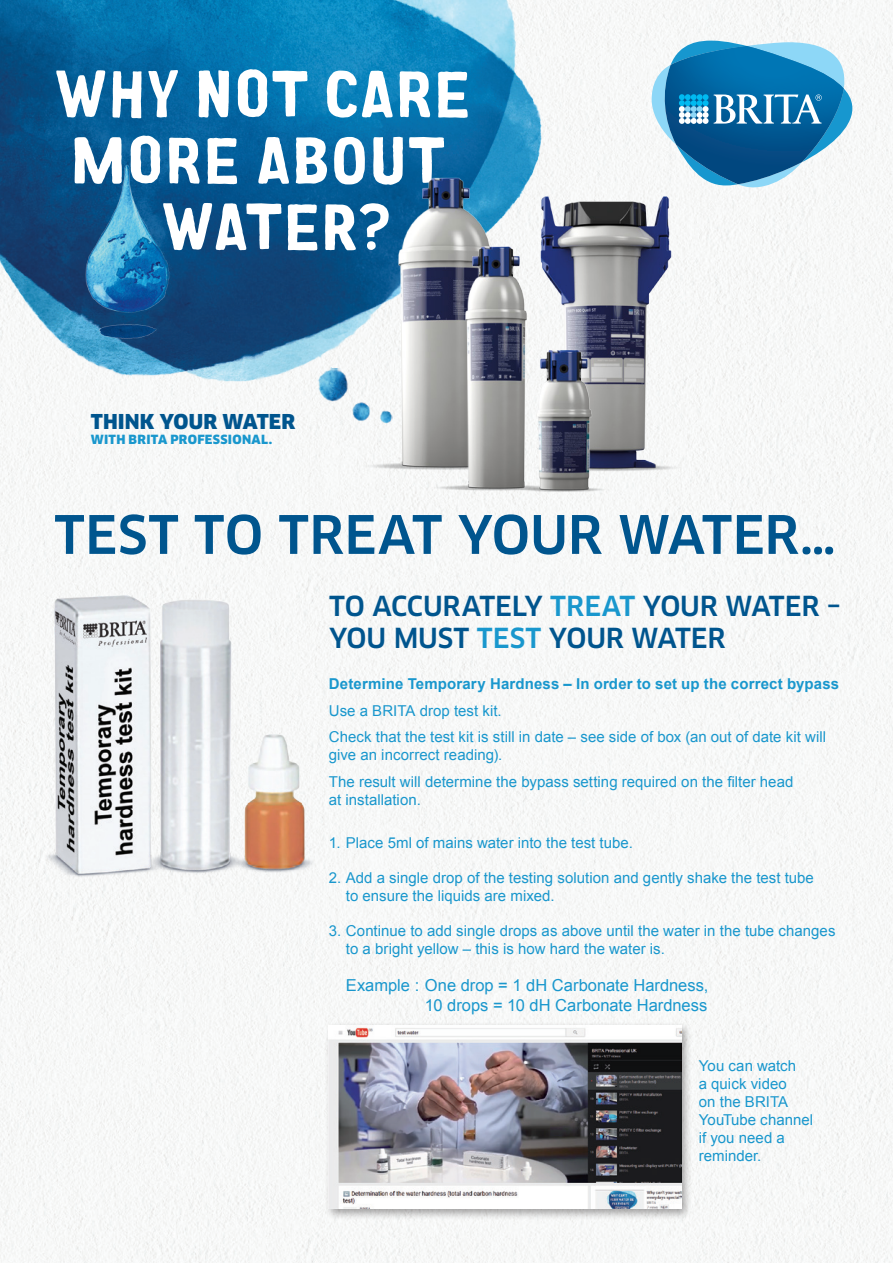
<style>
.page{position:relative;width:893px;height:1263px;background:#fff}
.page>*{position:absolute;margin:0;border:0;box-sizing:border-box;transform-origin:0 0}
.t1{font:66.6px/66.3px "Brita Thoughts";letter-spacing:-.01em;color:#fff;text-align:center}
.t2{font:500 51.75px "Clan Pro";letter-spacing:.005em;color:#00558e}
.t3{font:500 27px/32.4px "Clan Pro";letter-spacing:-.01em;color:#00558e}
.t4{font:900 20.1px "Clan Pro";letter-spacing:.01em;color:#00558e}
.t5{font:16.5px/19.8px "Arial";color:#1997cd;text-align:right}
.t6{font:15px/18px "Arial";color:#1997cd}
.t7{font:700 15px "Arial";letter-spacing:.01em;color:#1997cd}
.t8{font:900 12.45px "Clan Pro";letter-spacing:.02em;color:#1997cd}
.s1{color:#1997cd}
</style>
<div class="page">
<img style="left:0;top:0;width:893px;height:1263px">
<svg style="left:652px;top:41px;width:200px;height:153px"></svg>
<img style="left:0;top:0;width:585px;height:418px">
<img style="left:0;top:137px;width:289px;height:229px">
<img style="left:344px;top:167px;width:218px;height:308px">
<img style="left:504px;top:170px;width:217px;height:308px">
<img style="left:394px;top:189px;width:218px;height:308px">
<img style="left:490px;top:338px;width:148px;height:161px">
<img style="left:0;top:558px;width:397px;height:371px">
<img style="left:315px;top:366px;width:82px;height:58px">
<div style="left:325px;top:1021px;width:368px;height:199px;background:#231f20;opacity:.4"></div>
<img style="left:329px;top:1025px;width:352px;height:184px">
<p class="t1" style="left:54px;top:58px;width:418px">WHY NOT CARE<br>MORE ABOuT<br>WATER?</p>
<p class="t4" style="left:91px;top:409px;width:206px">THINK YOUR WATER</p>
<p class="t8" style="left:91px;top:431px;width:183px">WITH BRITA PROFESSIONAL.</p>
<p class="t2" style="left:54px;top:504px;width:783px">TEST TO TREAT YOUR WATER…</p>
<p class="t3" style="left:329px;top:590px;width:513px">TO ACCURATELY <span class="s1">TREAT</span> YOUR WATER –<br>YOU MUST <span class="s1">TEST</span> YOUR WATER</p>
<p class="t7" style="left:329px;top:674px;width:512px">Determine Temporary Hardness – In order to set up the correct bypass</p>
<p class="t6" style="left:329px;top:702px;width:174px">Use a BRITA drop test kit.</p>
<p class="t6" style="left:329px;top:728px;width:499px">Check that the test kit is still in date – see side of box (an out of date kit will give an incorrect reading).</p>
<p class="t6" style="left:329px;top:773px;width:466px">The result will determine the bypass setting required on the filter head at installation.</p>
<p class="t6" style="left:329px;top:834px;width:305px">1. Place 5ml of mains water into the test tube.</p>
<p class="t6" style="left:346px;top:869px;width:470px;text-indent:-17px">2. Add a single drop of the testing solution and gently shake the test tube to ensure the liquids are mixed.</p>
<p class="t6" style="left:346px;top:922px;width:491px;text-indent:-17px">3. Continue to add single drops as above until the water in the tube changes to a bright yellow – this is how hard the water is.</p>
<p class="t5" style="left:346px;top:976px;width:364px">Example : One drop = 1 dH Carbonate Hardness,<br>10 drops = 10 dH Carbonate Hardness</p>
<p class="t6" style="left:699px;top:1057px;width:116px">You can watch<br>a quick video<br>on the BRITA<br>YouTube channel if you need a reminder.</p>
</div>
